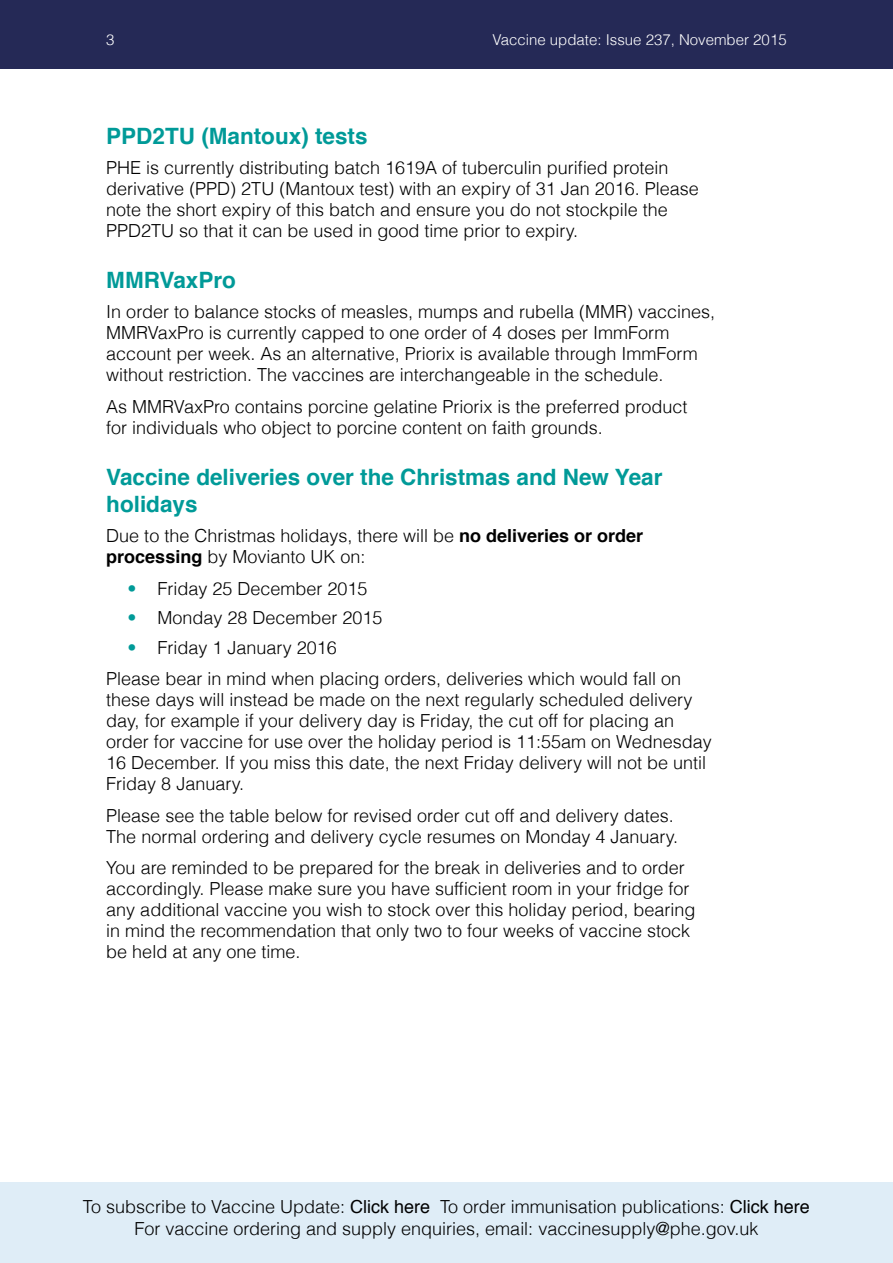
<style>
.page{position:relative;width:893px;height:1263px;background:#fff}
.page>*{position:absolute;margin:0;border:0;box-sizing:border-box;transform-origin:0 0}
.t1{font:700 22.5px/27px "Helvetica";color:#009a98}
.bullet{font:300 18px/21px "Helvetica";color:#000}
.t2{font:300 15px "Helvetica";color:#fff}
.s1{font-weight:700}
.s2{color:#009a98}
.s3{font-weight:400}
</style>
<div class="page">
<div style="left:0;top:0;width:893px;height:68px;background:#252956"></div>
<div style="left:0;top:1182px;width:893px;height:81px;background:#dfedf7"></div>
<p class="t2" style="left:106px;top:27px;width:10px">3</p>
<p class="t2" style="left:492px;top:27px;width:296px">Vaccine update: Issue 237, November 2015</p>
<p class="t1" style="left:106px;top:123px;width:263px">PPD2TU (Mantoux) tests</p>
<p class="bullet" style="left:106px;top:157px;width:594px">PHE is currently distributing batch 1619A of tuberculin purified protein derivative (PPD) 2TU (Mantoux test) with an expiry of 31 Jan 2016. Please note the short expiry of this batch and ensure you do not stockpile the PPD2TU so that it can be used in good time prior to expiry.</p>
<p class="t1" style="left:106px;top:267px;width:131px">MMRVaxPro</p>
<p class="bullet" style="left:106px;top:301px;width:610px">In order to balance stocks of measles, mumps and rubella (MMR) vaccines, MMRVaxPro is currently capped to one order of 4 doses per ImmForm account per week. As an alternative, Priorix is available through ImmForm without restriction. The vaccines are interchangeable in the schedule.</p>
<p class="bullet" style="left:106px;top:395px;width:583px">As MMRVaxPro contains porcine gelatine Priorix is the preferred product for individuals who object to porcine content on faith grounds.</p>
<p class="t1" style="left:106px;top:464px;width:558px">Vaccine deliveries over the Christmas and New Year holidays</p>
<p class="bullet" style="left:106px;top:524px;width:538px">Due to the Christmas holidays, there will be <span class="s1">no deliveries or order processing</span> by Movianto UK on:</p>
<p class="bullet" style="left:128px;top:577px;width:241px"><span class="s2">•</span> Friday 25 December 2015</p>
<p class="bullet" style="left:128px;top:606px;width:256px"><span class="s2">•</span> Monday 28 December 2015</p>
<p class="bullet" style="left:128px;top:636px;width:211px"><span class="s2">•</span> Friday 1 January 2016</p>
<p class="bullet" style="left:106px;top:667px;width:607px">Please bear in mind when placing orders, deliveries which would fall on these days will instead be made on the next regularly scheduled delivery day, for example if your delivery day is Friday, the cut off for placing an order for vaccine for use over the holiday period is 11:55am on Wednesday 16 December. If you miss this date, the next Friday delivery will not be until Friday 8 January.</p>
<p class="bullet" style="left:106px;top:804px;width:573px">Please see the table below for revised order cut off and delivery dates.<br>The normal ordering and delivery cycle resumes on Monday 4 January.</p>
<p class="bullet" style="left:106px;top:856px;width:591px">You are reminded to be prepared for the break in deliveries and to order accordingly. Please make sure you have sufficient room in your fridge for any additional vaccine you wish to stock over this holiday period, bearing in mind the recommendation that only two to four weeks of vaccine stock be held at any one time.</p>
<p class="bullet" style="left:83px;top:1194px;width:728px;line-height:22.5px;text-align:center">To subscribe to Vaccine Update: <span class="s3">Click here</span> To order immunisation publications: <span class="s3">Click here<br></span>For vaccine ordering and supply enquiries, email: vaccinesupply@phe.gov.uk</p>
</div>
